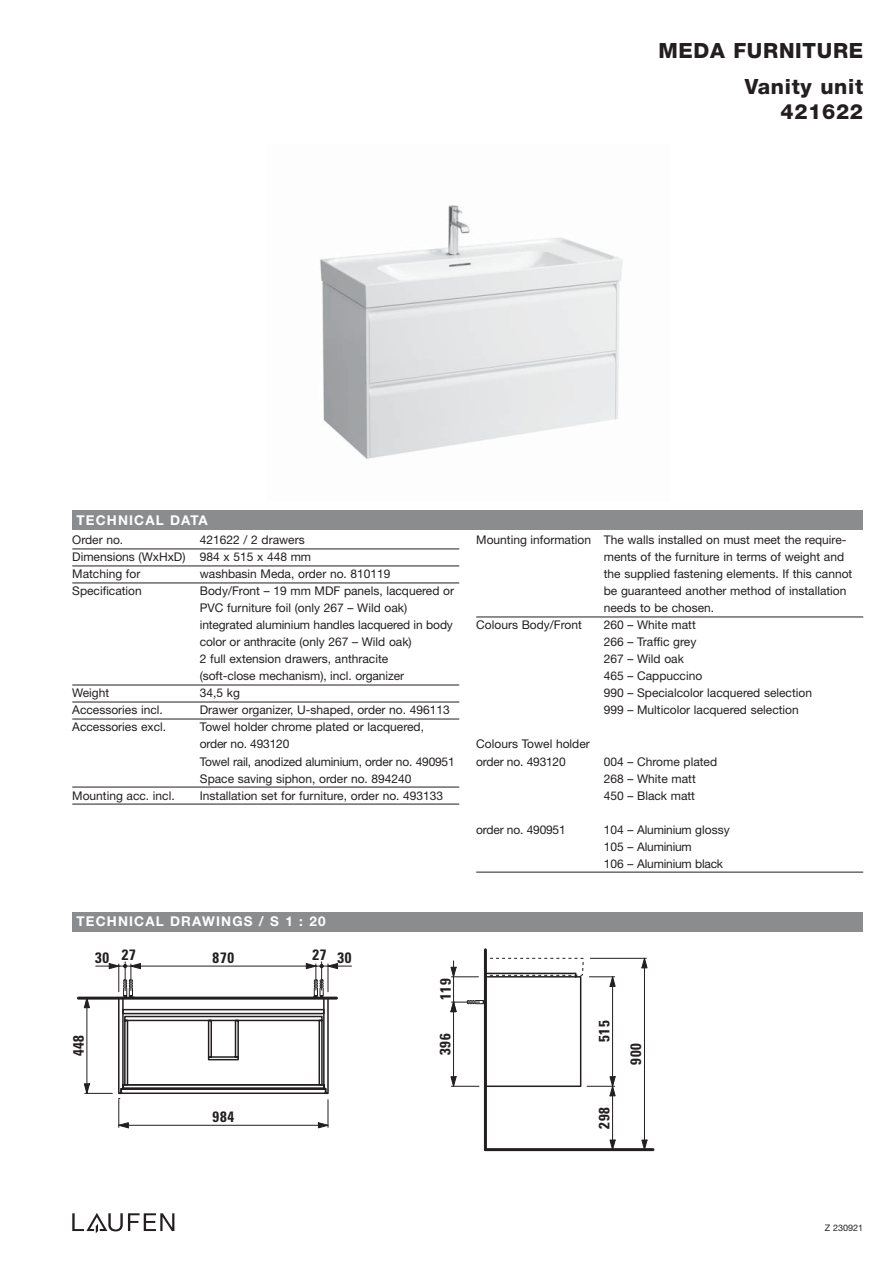
<style>
.page{position:relative;width:893px;height:1263px;background:#fff}
.page>*{position:absolute;margin:0;border:0;box-sizing:border-box;transform-origin:0 0}
.t1{font:800 21px/25.5px "Helvetica Neue";letter-spacing:.03em;color:#231f20;text-align:right}
.t2{font:700 condensed 15px "Univers";letter-spacing:.05em;color:#231f20}
.t3{font:700 13.5px "Helvetica Neue";letter-spacing:.085em;color:#fff}
.t4{font:12px/17px "Helvetica Neue";color:#231f20}
.t5{font:9px "Helvetica Neue";color:#231f20}
</style>
<div class="page">
<svg style="left:72px;top:1213px;width:102px;height:20px"></svg>
<div style="left:72px;top:912px;width:791px;height:19px;background:#8a8c8e"></div>
<div style="left:72px;top:510px;width:791px;height:19px;background:#8a8c8e"></div>
<svg style="left:84px;top:962px;width:267px;height:166px"></svg>
<hr style="left:78px;top:996px;width:258px;height:3px;background:#231f20">
<hr style="left:484px;top:950px;width:3px;height:199px;background:#231f20">
<hr style="left:485px;top:1148px;width:168px;height:3px;background:#231f20">
<hr style="left:612px;top:1086px;width:1px;height:63px;background:#231f20">
<hr style="left:590px;top:958px;width:56px;height:1px;background:#231f20">
<hr style="left:644px;top:958px;width:1px;height:191px;background:#231f20">
<svg style="left:642px;top:957px;width:5px;height:11px"></svg>
<svg style="left:638px;top:1140px;width:9px;height:9px"></svg>
<svg style="left:451px;top:931px;width:164px;height:165px"></svg>
<svg style="left:610px;top:1140px;width:5px;height:9px"></svg>
<img style="left:320px;top:205px;width:303px;height:254px">
<hr style="left:72px;top:549px;width:387px;height:1px;background:#231f20">
<hr style="left:72px;top:566px;width:387px;height:1px;background:#231f20">
<hr style="left:72px;top:583px;width:387px;height:1px;background:#231f20">
<hr style="left:72px;top:685px;width:387px;height:1px;background:#231f20">
<hr style="left:72px;top:702px;width:387px;height:1px;background:#231f20">
<hr style="left:72px;top:719px;width:387px;height:1px;background:#231f20">
<hr style="left:72px;top:787px;width:387px;height:1px;background:#231f20">
<hr style="left:72px;top:804px;width:387px;height:1px;background:#231f20">
<hr style="left:476px;top:617px;width:387px;height:1px;background:#231f20">
<hr style="left:476px;top:872px;width:387px;height:1px;background:#231f20">
<h1 class="t1" style="left:658px;top:39px;width:206px">MEDA FURNITURE</h1>
<h1 class="t1" style="left:745px;top:75px;width:120px">Vanity unit<br>421622</h1>
<p class="t3" style="left:77px;top:515px;width:133px">TECHNICAL DATA</p>
<p class="t4" style="left:72px;top:533px;width:53px">Order no.</p>
<p class="t4" style="left:72px;top:533px;width:240px;text-indent:128px">421622 / 2 drawers<br>Dimensions (WxHxD) 984 x 515 x 448 mm<br>Matching for</p>
<p class="t4" style="left:200px;top:567px;width:192px">washbasin Meda, order no. 810119</p>
<p class="t4" style="left:72px;top:584px;width:71px">Specification</p>
<p class="t4" style="left:200px;top:584px;width:256px">Body/Front – 19 mm MDF panels, lacquered or PVC furniture foil (only 267 – Wild oak) integrated aluminium handles lacquered in body color or anthracite (only 267 – Wild oak)<br>2 full extension drawers, anthracite<br>(soft-close mechanism), incl. organizer</p>
<p class="t4" style="left:72px;top:686px;width:38px">Weight</p>
<p class="t4" style="left:200px;top:686px;width:42px">34,5 kg</p>
<p class="t4" style="left:72px;top:703px;width:92px">Accessories incl.</p>
<p class="t4" style="left:200px;top:703px;width:252px">Drawer organizer, U-shaped, order no. 496113</p>
<p class="t4" style="left:72px;top:720px;width:95px">Accessories excl.</p>
<p class="t4" style="left:200px;top:720px;width:256px">Towel holder chrome plated or lacquered,<br>order no. 493120<br>Towel rail, anodized aluminium, order no. 490951<br>Space saving siphon, order no. 894240</p>
<p class="t4" style="left:72px;top:788px;width:104px">Mounting acc. incl.</p>
<p class="t4" style="left:200px;top:788px;width:245px">Installation set for furniture, order no. 493133</p>
<p class="t3" style="left:77px;top:917px;width:250px">TECHNICAL DRAWINGS / S 1 : 20</p>
<p class="t2" style="left:95px;top:950px;width:42px">30 27</p>
<p class="t2" style="left:312px;top:950px;width:41px">27 30</p>
<p class="t2" style="left:213px;top:952px;width:23px">870</p>
<p class="t2" style="left:440px;top:1000px;width:23px;rotate:-90deg">119</p>
<p class="t4" style="left:476px;top:533px;width:372px">Mounting information The walls installed on must meet the require-</p>
<p class="t4" style="left:604px;top:550px;width:242px">ments of the furniture in terms of weight and</p>
<p class="t4" style="left:604px;top:567px;width:250px">the supplied fastening elements. If this cannot</p>
<p class="t4" style="left:604px;top:584px;width:244px">be guaranteed another method of installation</p>
<p class="t4" style="left:604px;top:601px;width:112px">needs to be chosen.</p>
<p class="t4" style="left:476px;top:618px;width:107px">Colours Body/Front</p>
<p class="t4" style="left:604px;top:618px;width:210px">260 – White matt<br>266 – Traffic grey<br>267 – Wild oak<br>465 – Cappuccino<br>990 – Specialcolor lacquered selection<br>999 – Multicolor lacquered selection</p>
<p class="t4" style="left:476px;top:737px;width:115px">Colours Towel holder order no. 493120</p>
<p class="t4" style="left:604px;top:754px;width:115px">004 – Chrome plated<br>268 – White matt<br>450 – Black matt</p>
<p class="t4" style="left:476px;top:822px;width:91px">order no. 490951</p>
<p class="t4" style="left:604px;top:822px;width:127px">104 – Aluminium glossy<br>105 – Aluminium<br>106 – Aluminium black</p>
<p class="t2" style="left:73px;top:1056px;width:23px;rotate:-90deg">448</p>
<p class="t2" style="left:213px;top:1111px;width:23px">984</p>
<p class="t2" style="left:599px;top:1042px;width:23px;rotate:-90deg">515</p>
<p class="t2" style="left:439px;top:1055px;width:23px;rotate:-90deg">396</p>
<p class="t2" style="left:630px;top:1065px;width:23px;rotate:-90deg">900</p>
<p class="t2" style="left:599px;top:1129px;width:23px;rotate:-90deg">298</p>
<p class="t5" style="left:825px;top:1224px;width:40px">Z 230921</p>
</div>
